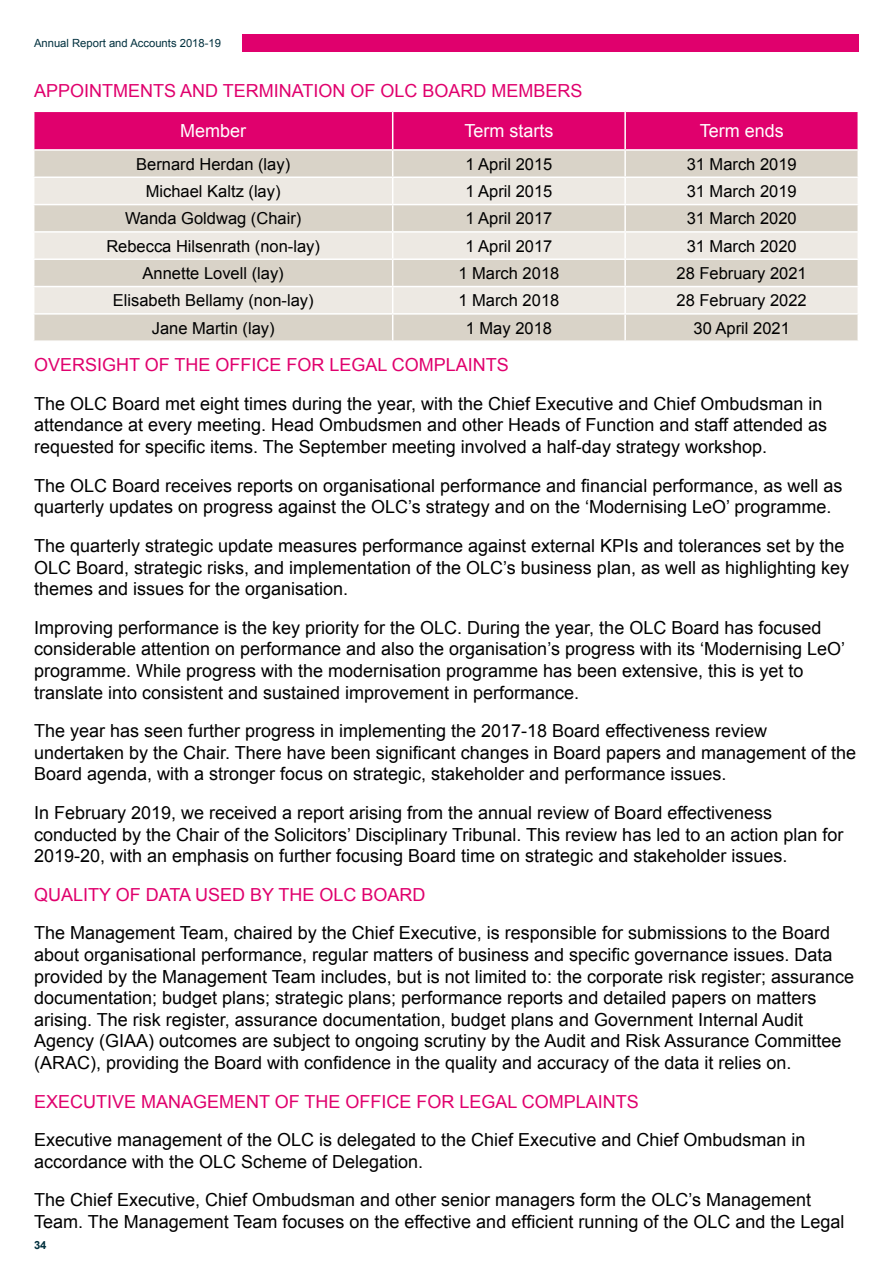
<style>
.page{position:relative;width:893px;height:1263px;background:#fff}
.page>*{position:absolute;margin:0;border:0;box-sizing:border-box;transform-origin:0 0}
.t1{font:18px/21.6px "Arial";color:#000}
.t2{font:18px "Arial";color:#e0006d}
.t3{font:18px "Arial";color:#fff}
.t4{font:16.5px "Arial";color:#000}
.t5{font:11.25px "Arial";color:#00303e}
.t6{font:700 11.25px "Arial";color:#00303e}
</style>
<div class="page">
<div style="left:242px;top:34px;width:617px;height:17px;background:#e0006d"></div>
<svg style="left:33px;top:111px;width:825px;height:229px;background:#e2bac5"></svg>
<hr style="left:625px;top:313px;width:234px;height:2px;background:#fff">
<hr style="left:624px;top:315px;width:2px;height:25px;background:#fff">
<hr style="left:857px;top:315px;width:2px;height:25px;background:#fff">
<p class="t5" style="left:34px;top:35px;width:188px">Annual Report and Accounts 2018-19</p>
<p class="t2" style="left:34px;top:79px;width:550px">APPOINTMENTS AND TERMINATION OF OLC BOARD MEMBERS</p>
<p class="t3" style="left:180px;top:119px;width:68px">Member</p>
<p class="t3" style="left:464px;top:119px;width:91px">Term starts</p>
<p class="t3" style="left:700px;top:119px;width:86px">Term ends</p>
<p class="t4" style="left:136px;top:153px;width:156px">Bernard Herdan (lay)</p>
<p class="t4" style="left:465px;top:153px;width:89px">1 April 2015</p>
<p class="t4" style="left:687px;top:153px;width:112px">31 March 2019</p>
<p class="t4" style="left:146px;top:180px;width:136px">Michael Kaltz (lay)</p>
<p class="t4" style="left:465px;top:180px;width:89px">1 April 2015</p>
<p class="t4" style="left:687px;top:180px;width:112px">31 March 2019</p>
<p class="t4" style="left:125px;top:208px;width:178px">Wanda Goldwag (Chair)</p>
<p class="t4" style="left:465px;top:208px;width:89px">1 April 2017</p>
<p class="t4" style="left:687px;top:208px;width:112px">31 March 2020</p>
<p class="t4" style="left:106px;top:235px;width:215px">Rebecca Hilsenrath (non-lay)</p>
<p class="t4" style="left:465px;top:235px;width:89px">1 April 2017</p>
<p class="t4" style="left:687px;top:235px;width:112px">31 March 2020</p>
<p class="t4" style="left:143px;top:262px;width:143px">Annette Lovell (lay)</p>
<p class="t4" style="left:458px;top:262px;width:102px">1 March 2018</p>
<p class="t4" style="left:677px;top:262px;width:132px">28 February 2021</p>
<p class="t4" style="left:113px;top:290px;width:202px">Elisabeth Bellamy (non-lay)</p>
<p class="t4" style="left:458px;top:290px;width:102px">1 March 2018</p>
<p class="t4" style="left:677px;top:290px;width:132px">28 February 2022</p>
<p class="t4" style="left:152px;top:317px;width:124px">Jane Martin (lay)</p>
<p class="t4" style="left:466px;top:317px;width:88px">1 May 2018</p>
<p class="t4" style="left:693px;top:317px;width:98px">30 April 2021</p>
<p class="t2" style="left:34px;top:353px;width:476px">OVERSIGHT OF THE OFFICE FOR LEGAL COMPLAINTS</p>
<p class="t1" style="left:34px;top:393px;width:795px">The OLC Board met eight times during the year, with the Chief Executive and Chief Ombudsman in attendance at every meeting. Head Ombudsmen and other Heads of Function and staff attended as requested for specific items. The September meeting involved a half-day strategy workshop.</p>
<p class="t1" style="left:34px;top:475px;width:810px">The OLC Board receives reports on organisational performance and financial performance, as well as quarterly updates on progress against the OLC’s strategy and on the ‘Modernising LeO’ programme.</p>
<p class="t1" style="left:34px;top:535px;width:817px">The quarterly strategic update measures performance against external KPIs and tolerances set by the<br>OLC Board, strategic risks, and implementation of the OLC’s business plan, as well as highlighting key themes and issues for the organisation.</p>
<p class="t1" style="left:34px;top:617px;width:813px">Improving performance is the key priority for the OLC. During the year, the OLC Board has focused considerable attention on performance and also the organisation’s progress with its ‘Modernising LeO’ programme. While progress with the modernisation programme has been extensive, this is yet to translate into consistent and sustained improvement in performance.</p>
<p class="t1" style="left:34px;top:720px;width:824px">The year has seen further progress in implementing the 2017-18 Board effectiveness review undertaken by the Chair. There have been significant changes in Board papers and management of the<br>Board agenda, with a stronger focus on strategic, stakeholder and performance issues.</p>
<p class="t1" style="left:34px;top:802px;width:811px">In February 2019, we received a report arising from the annual review of Board effectiveness conducted by the Chair of the Solicitors’ Disciplinary Tribunal. This review has led to an action plan for<br>2019-20, with an emphasis on further focusing Board time on strategic and stakeholder issues.</p>
<p class="t2" style="left:34px;top:883px;width:393px">QUALITY OF DATA USED BY THE OLC BOARD</p>
<p class="t1" style="left:34px;top:922px;width:822px">The Management Team, chaired by the Chief Executive, is responsible for submissions to the Board about organisational performance, regular matters of business and specific governance issues. Data provided by the Management Team includes, but is not limited to: the corporate risk register; assurance documentation; budget plans; strategic plans; performance reports and detailed papers on matters arising. The risk register, assurance documentation, budget plans and Government Internal Audit Agency (GIAA) outcomes are subject to ongoing scrutiny by the Audit and Risk Assurance Committee (ARAC), providing the Board with confidence in the quality and accuracy of the data it relies on.</p>
<p class="t2" style="left:34px;top:1089px;width:606px">EXECUTIVE MANAGEMENT OF THE OFFICE FOR LEGAL COMPLAINTS</p>
<p class="t1" style="left:34px;top:1129px;width:773px">Executive management of the OLC is delegated to the Chief Executive and Chief Ombudsman in accordance with the OLC Scheme of Delegation.</p>
<p class="t1" style="left:34px;top:1189px;width:812px">The Chief Executive, Chief Ombudsman and other senior managers form the OLC’s Management<br>Team. The Management Team focuses on the effective and efficient running of the OLC and the Legal</p>
<p class="t6" style="left:34px;top:1237px;width:14px">34</p>
</div>
